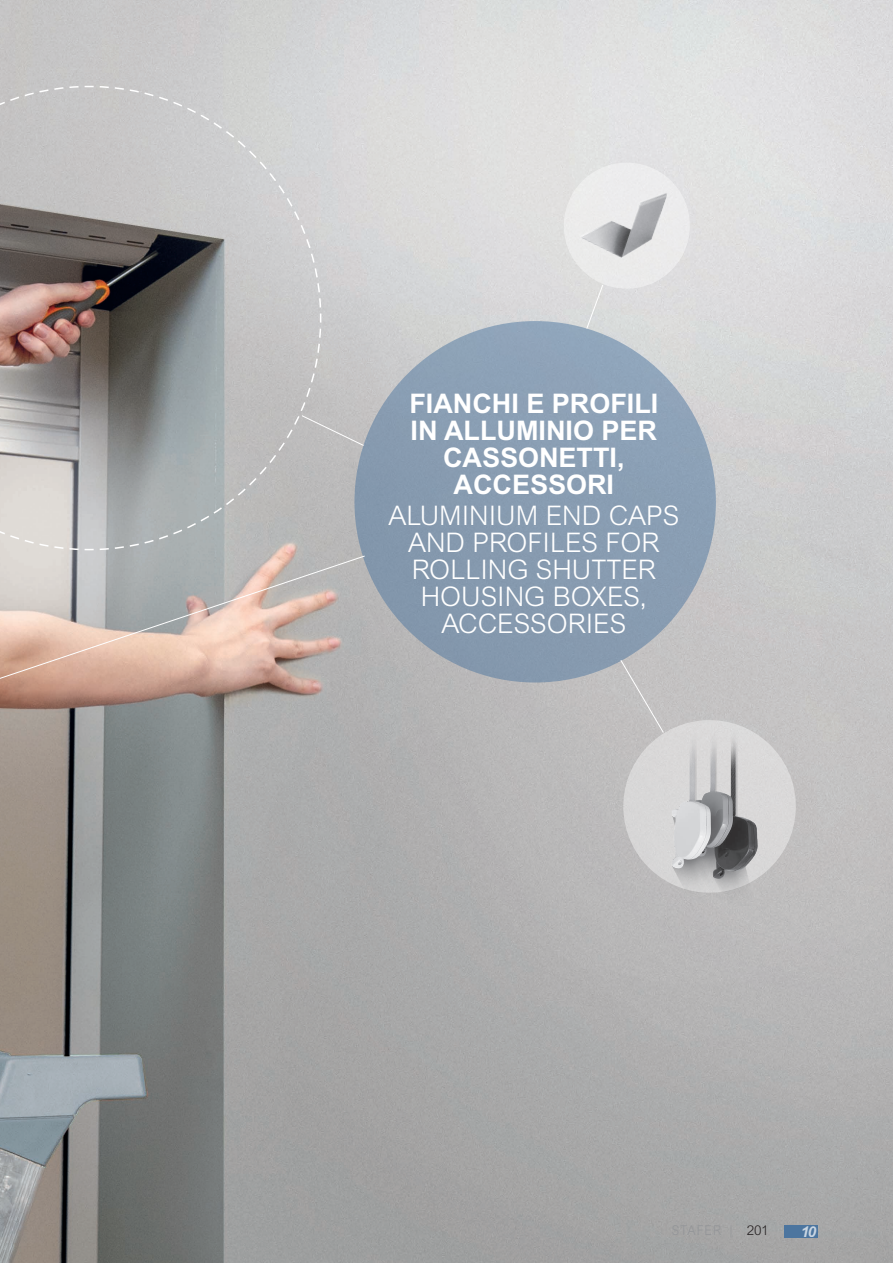
<style>
.page{position:relative;width:893px;height:1263px;background:#fff}
.page>*{position:absolute;margin:0;border:0;box-sizing:border-box;transform-origin:0 0}
.t1{font:300 27px/27px "Arial MT Std";color:#fff;text-align:center}
.t2{font:700 27px/27px "Arial MT Std";color:#fff;text-align:center}
.t3{font:italic 700 15px "Arial MT Std";color:#fff}
</style>
<div class="page">
<img style="left:0;top:0;width:893px;height:1263px">
<div style="left:354px;top:321px;width:362px;height:361px;background:#899db2;border-radius:50%"></div>
<svg style="left:322px;top:415px;width:43px;height:31px"></svg>
<svg style="left:0;top:555px;width:366px;height:220px"></svg>
<div style="left:614px;top:659px;width:191px;height:243px;background:#c4c2c2"></div>
<img style="left:552px;top:151px;width:124px;height:119px">
<img style="left:621px;top:714px;width:180px;height:192px">
<svg style="left:557px;top:156px;width:140px;height:173px"></svg>
<svg style="left:0;top:85px;width:322px;height:466px"></svg>
<div style="left:784px;top:1225px;width:33px;height:13px;background:#4c759f"></div>
<p class="t2" style="left:409px;top:390px;width:251px">FIANCHI E PROFILI<br>IN ALLUMINIO PER<br>CASSONETTI,<br>ACCESSORI</p>
<p class="t1" style="left:388px;top:502px;width:292px">ALUMINIUM END CAPS<br>AND PROFILES FOR<br>ROLLING SHUTTER<br>HOUSING BOXES,<br>ACCESSORIES</p>
<p class="t3" style="left:800px;top:1223px;width:17px">10</p>
</div>
